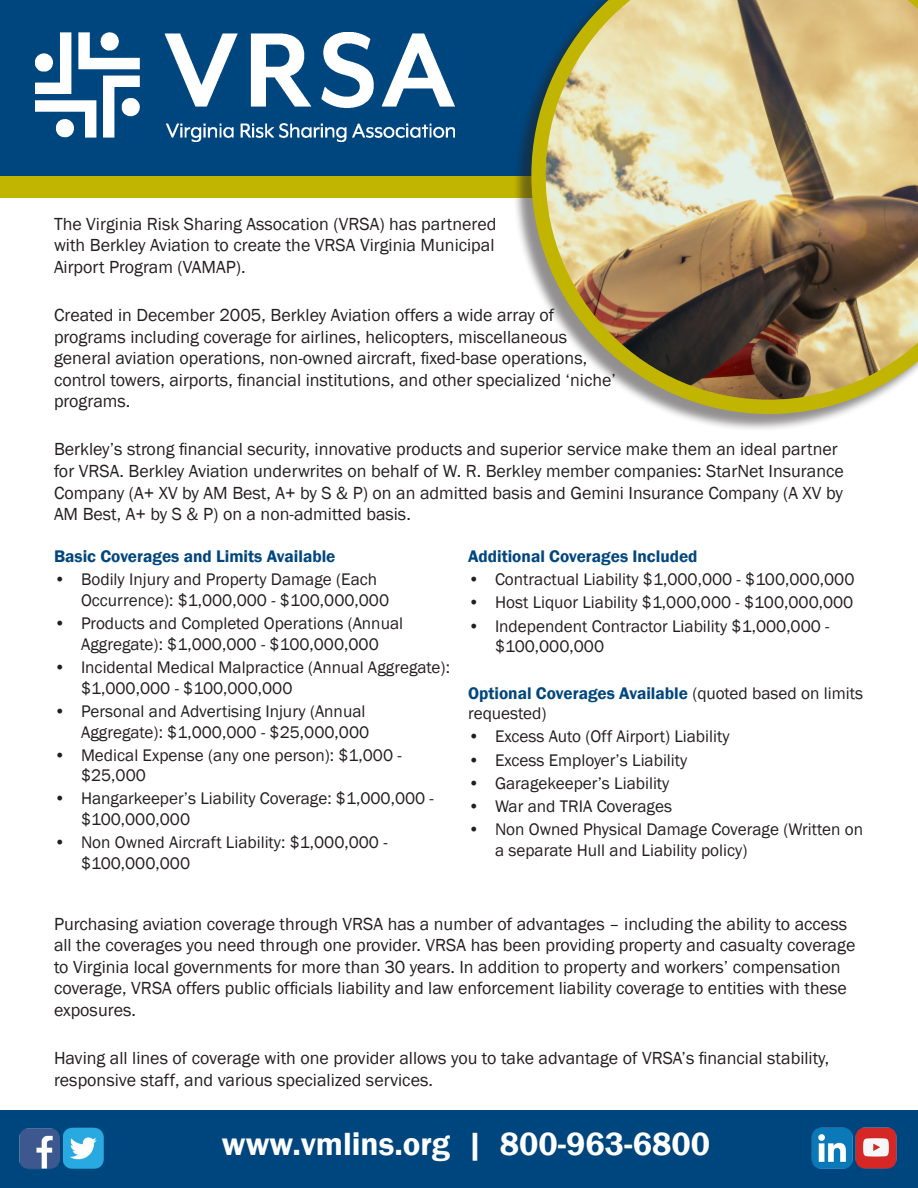
<style>
.page{position:relative;width:918px;height:1188px;background:#fff}
.page>*{position:absolute;margin:0;border:0;box-sizing:border-box;transform-origin:0 0}
.t1{font:600 33px "Franklin Gothic";color:#fff}
.t2{font:18px/21.6px "Franklin Gothic";color:#231f20}
.t3{font:17.25px/20.7px "Franklin Gothic";color:#231f20}
.t4{font:600 17.25px "Franklin Gothic";color:#00467e}
.s1{font-weight:600;color:#00467e}
</style>
<div class="page">
<div style="left:0;top:1110px;width:918px;height:78px;background:#00467e"></div>
<img style="left:19px;top:1127px;width:878px;height:42px">
<div style="left:0;top:0;width:918px;height:187px;background:#00467e"></div>
<div style="left:0;top:176px;width:918px;height:21px;background:#c2b501"></div>
<img style="left:36px;top:32px;width:419px;height:110px">
<div style="left:513px;top:0;width:405px;height:433px;background:#231f20;opacity:.5"></div>
<svg style="left:531px;top:0;width:387px;height:414px"></svg>
<p class="t2" style="left:54px;top:213px;width:444px;text-align:justify">The Virginia Risk Sharing Assocation (VRSA) has partnered with Berkley Aviation to create the VRSA Virginia Municipal Airport Program (VAMAP).</p>
<p class="t2" style="left:54px;top:305px;width:563px">Created in December 2005, Berkley Aviation offers a wide array of programs including coverage for airlines, helicopters, miscellaneous general aviation operations, non-owned aircraft, fixed-base operations, control towers, airports, financial institutions, and other specialized ‘niche’ programs.</p>
<p class="t2" style="left:54px;top:439px;width:791px">Berkley’s strong financial security, innovative products and superior service make them an ideal partner for VRSA. Berkley Aviation underwrites on behalf of W. R. Berkley member companies: StarNet Insurance Company (A+ XV by AM Best, A+ by S &amp; P) on an admitted basis and Gemini Insurance Company (A XV by AM Best, A+ by S &amp; P) on a non-admitted basis.</p>
<p class="t4" style="left:54px;top:546px;width:283px">Basic Coverages and Limits Available</p>
<p class="t3" style="left:81px;top:570px;width:310px;text-indent:-27px">• Bodily Injury and Property Damage (Each<br>Occurrence): $1,000,000 - $100,000,000</p>
<p class="t3" style="left:54px;top:613px;width:351px;text-align:center">• Products and Completed Operations (Annual<br>Aggregate): $1,000,000 - $100,000,000</p>
<p class="t3" style="left:81px;top:657px;width:370px;text-indent:-27px">• Incidental Medical Malpractice (Annual Aggregate): $1,000,000 - $100,000,000</p>
<p class="t3" style="left:54px;top:701px;width:317px;text-align:right">• Personal and Advertising Injury (Annual<br>Aggregate): $1,000,000 - $25,000,000</p>
<p class="t3" style="left:81px;top:745px;width:322px;text-indent:-27px">• Medical Expense (any one person): $1,000 - $25,000</p>
<p class="t3" style="left:81px;top:789px;width:354px;text-indent:-27px">• Hangarkeeper’s Liability Coverage: $1,000,000 - $100,000,000</p>
<p class="t3" style="left:81px;top:833px;width:308px;text-indent:-27px">• Non Owned Aircraft Liability: $1,000,000 - $100,000,000</p>
<p class="t4" style="left:468px;top:546px;width:231px">Additional Coverages Included</p>
<p class="t3" style="left:468px;top:570px;width:388px">• Contractual Liability $1,000,000 - $100,000,000</p>
<p class="t3" style="left:468px;top:593px;width:387px">• Host Liquor Liability $1,000,000 - $100,000,000</p>
<p class="t3" style="left:495px;top:616px;width:336px;text-indent:-27px">• Independent Contractor Liability $1,000,000 - $100,000,000</p>
<p class="t3" style="left:468px;top:683px;width:397px"><span class="s1">Optional Coverages Available</span> (quoted based on limits requested)</p>
<p class="t3" style="left:468px;top:727px;width:263px">• Excess Auto (Off Airport) Liability</p>
<p class="t3" style="left:468px;top:750px;width:221px">• Excess Employer’s Liability</p>
<p class="t3" style="left:468px;top:773px;width:203px">• Garagekeeper’s Liability</p>
<p class="t3" style="left:468px;top:796px;width:206px">• War and TRIA Coverages</p>
<p class="t3" style="left:495px;top:819px;width:370px;text-indent:-27px">• Non Owned Physical Damage Coverage (Written on a separate Hull and Liability policy)</p>
<p class="t2" style="left:54px;top:913px;width:803px">Purchasing aviation coverage through VRSA has a number of advantages – including the ability to access all the coverages you need through one provider. VRSA has been providing property and casualty coverage to Virginia local governments for more than 30 years. In addition to property and workers’ compensation coverage, VRSA offers public officials liability and law enforcement liability coverage to entities with these exposures.</p>
<p class="t2" style="left:54px;top:1048px;width:777px">Having all lines of coverage with one provider allows you to take advantage of VRSA’s financial stability, responsive staff, and various specialized services.</p>
<p class="t1" style="left:222px;top:1123px;width:490px">www.vmlins.org | 800-963-6800</p>
</div>
